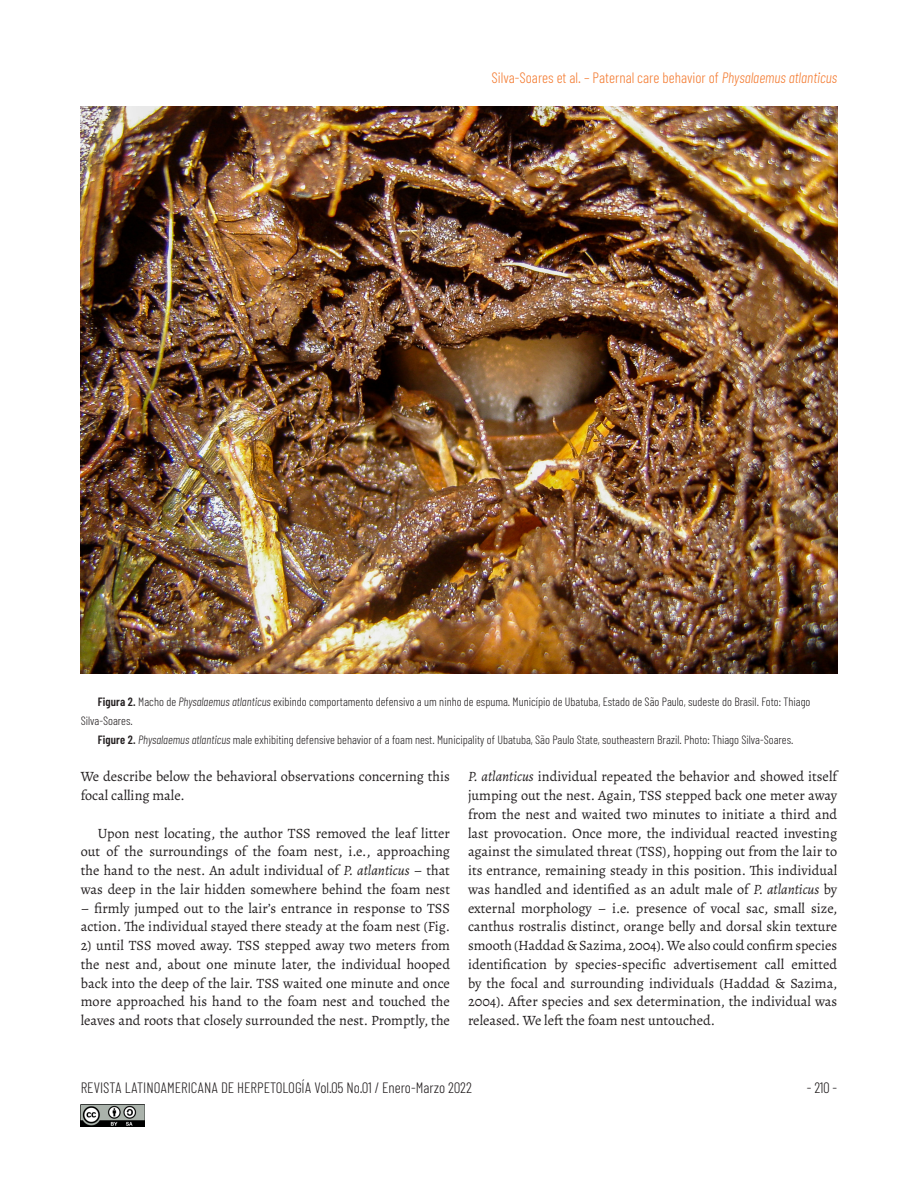
<style>
.page{position:relative;width:918px;height:1188px;background:#fff}
.page>*{position:absolute;margin:0;border:0;box-sizing:border-box;transform-origin:0 0}
.t1{font:300 15px "Barlow Condensed";color:#231f20}
.t2{font:300 15px "Barlow Condensed";color:#f47b31}
._02-txt_Artículo_2{font:14.25px/18.8px "Alegreya";color:#231f20;text-align:justify}
._02-txt_pie_de_Foto{font:300 12px/18.8px "Barlow Condensed";color:#231f20}
.s1{font-style:italic}
.s2{font-weight:600}
</style>
<div class="page">
<img style="left:81px;top:1104px;width:64px;height:23px">
<img style="left:81px;top:106px;width:756px;height:568px">
<p class="t2" style="left:492px;top:68px;width:347px">Silva-Soares et al. – Paternal care behavior of <span class="s1">Physalaemus atlanticus</span></p>
<p class="_02-txt_pie_de_Foto" style="left:81px;top:692px;width:731px;text-indent:17px"><span class="s2">Figura 2.</span> Macho de <span class="s1">Physalaemus atlanticus</span> exibindo comportamento defensivo a um ninho de espuma. Município de Ubatuba, Estado de São Paulo, sudeste do Brasil. Foto: Thiago<br>Silva-Soares.</p>
<p class="_02-txt_pie_de_Foto" style="left:98px;top:730px;width:697px"><span class="s2">Figure 2.</span> <span class="s1">Physalaemus atlanticus</span> male exhibiting defensive behavior of a foam nest. Municipality of Ubatuba, São Paulo State, southeastern Brazil. Photo: Thiago Silva-Soares.</p>
<p class="_02-txt_Artículo_2" style="left:81px;top:767px;width:371px">We describe below the behavioral observations concerning this focal calling male.</p>
<p class="_02-txt_Artículo_2" style="left:81px;top:823px;width:371px;text-indent:17px">Upon nest locating, the author TSS removed the leaf litter out of the surroundings of the foam nest, i.e., approaching the hand to the nest. An adult individual of <span class="s1">P. atlanticus</span> – that was deep in the lair hidden somewhere behind the foam nest</p>
<p class="_02-txt_Artículo_2" style="left:81px;top:898px;width:371px">– firmly jumped out to the lair’s entrance in response to TSS action. The individual stayed there steady at the foam nest (Fig.</p>
<p class="_02-txt_Artículo_2" style="left:81px;top:936px;width:371px">2) until TSS moved away. TSS stepped away two meters from the nest and, about one minute later, the individual hooped back into the deep of the lair. TSS waited one minute and once more approached his hand to the foam nest and touched the leaves and roots that closely surrounded the nest. Promptly, the</p>
<p class="_02-txt_Artículo_2" style="left:468px;top:767px;width:371px"><span class="s1">P. atlanticus</span> individual repeated the behavior and showed itself jumping out the nest. Again, TSS stepped back one meter away from the nest and waited two minutes to initiate a third and last provocation. Once more, the individual reacted investing against the simulated threat (TSS), hopping out from the lair to its entrance, remaining steady in this position. This individual was handled and identified as an adult male of <span class="s1">P. atlanticus</span> by external morphology – i.e. presence of vocal sac, small size, canthus rostralis distinct, orange belly and dorsal skin texture smooth (Haddad &amp; Sazima, 2004). We also could confirm species identification by species-specific advertisement call emitted by the focal and surrounding individuals (Haddad &amp; Sazima, 2004). After species and sex determination, the individual was released. We left the foam nest untouched.</p>
<p class="t1" style="left:81px;top:1079px;width:393px">REVISTA LATINOAMERICANA DE HERPETOLOGÍA Vol.05 No.01 / Enero-Marzo 2022</p>
<p class="t1" style="left:807px;top:1079px;width:32px">- 210 -</p>
</div>
